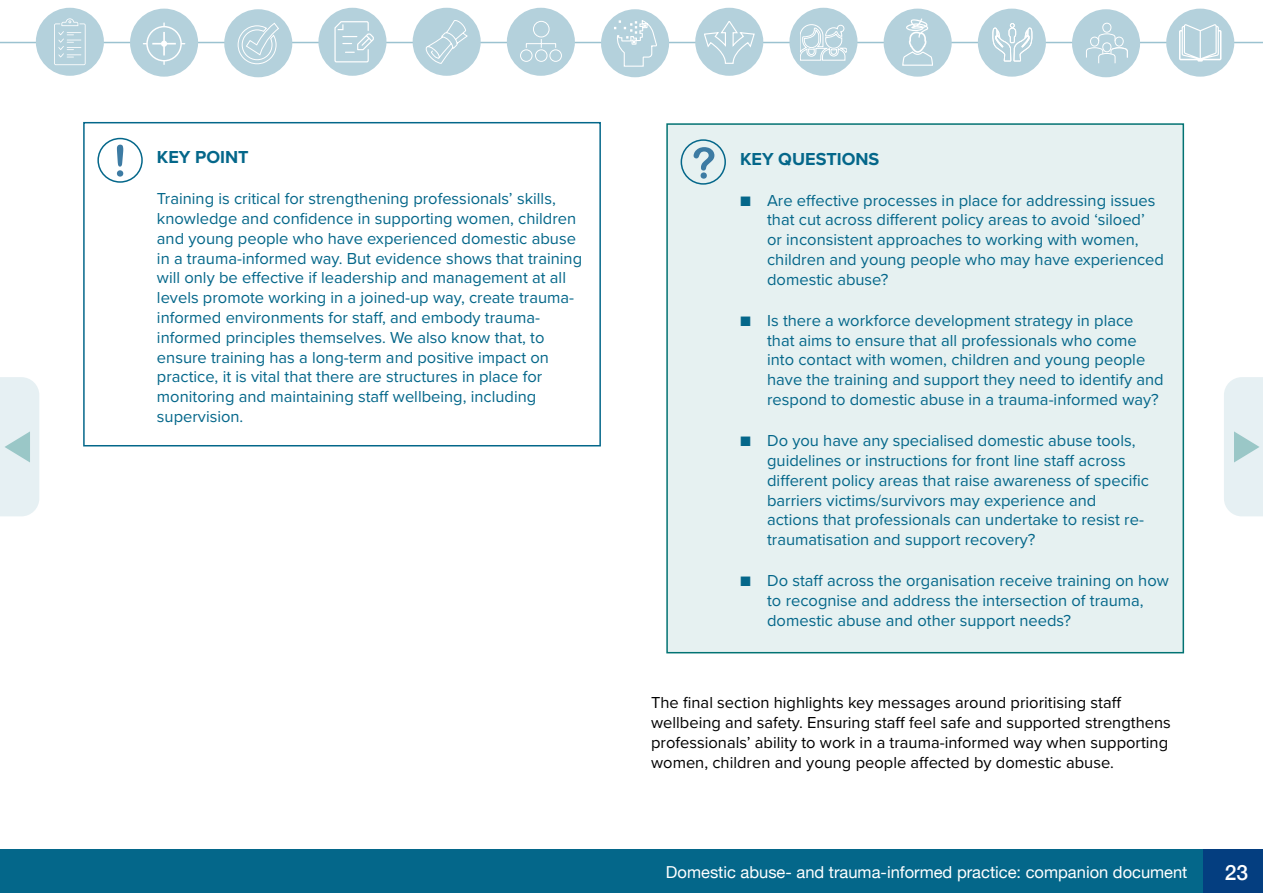
<style>
.page{position:relative;width:1263px;height:893px;background:#fff}
.page>*{position:absolute;margin:0;border:0;box-sizing:border-box;transform-origin:0 0}
.t1{font:500 21px "Helvetica Neue";color:#fff}
.box_heading{font:700 18px "Proxima Nova";color:#04678a}
.box_text{font:16.5px/19.8px "Proxima Nova";color:#04678a}
.body_text{font:16.5px/19.8px "Proxima Nova";color:#000}
.t2{font:16.5px "Helvetica Neue";color:#fff}
</style>
<div class="page">
<div style="left:0;top:849px;width:1203px;height:44px;background:#04678a"></div>
<div style="left:1203px;top:849px;width:60px;height:44px;background:#043e80"></div>
<hr style="left:0;top:42px;width:1263px;height:1px;background:#9bc2d0">
<div style="left:83px;top:122px;width:518px;height:324px;border:2px solid #04678a"></div>
<svg style="left:117px;top:145px;width:6px;height:32px"></svg>
<div style="left:97px;top:138px;width:46px;height:45px;border:2px solid #04678a;border-radius:50%"></div>
<div style="left:667px;top:124px;width:516px;height:529px;background:#e6f1f1"></div>
<div style="left:666px;top:123px;width:518px;height:530px;border:2px solid #027373"></div>
<svg style="left:693px;top:147px;width:21px;height:32px"></svg>
<div style="left:681px;top:139px;width:45px;height:46px;border:2px solid #04678a;border-radius:50%"></div>
<svg style="left:1224px;top:377px;width:39px;height:139px;background:#e1edf0"></svg>
<svg style="left:0;top:377px;width:39px;height:139px;background:#e1edf0"></svg>
<div style="left:130px;top:9px;width:68px;height:68px;background:#b4d1dc;border-radius:50%"></div>
<svg style="left:143px;top:22px;width:42px;height:43px"></svg>
<div style="left:224px;top:9px;width:68px;height:68px;background:#b4d1dc;border-radius:50%"></div>
<svg style="left:237px;top:22px;width:42px;height:43px"></svg>
<div style="left:318px;top:8px;width:68px;height:68px;background:#b4d1dc;border-radius:50%"></div>
<svg style="left:334px;top:21px;width:40px;height:42px"></svg>
<div style="left:413px;top:8px;width:68px;height:68px;background:#b4d1dc;border-radius:50%"></div>
<svg style="left:425px;top:20px;width:43px;height:44px"></svg>
<div style="left:507px;top:8px;width:68px;height:68px;background:#b4d1dc;border-radius:50%"></div>
<div style="left:533px;top:21px;width:17px;height:16px;border:1px solid #fff;border-radius:50%"></div>
<div style="left:535px;top:49px;width:12px;height:13px;border:1px solid #fff;border-radius:50%"></div>
<div style="left:549px;top:49px;width:13px;height:13px;border:1px solid #fff;border-radius:50%"></div>
<svg style="left:525px;top:39px;width:17px;height:9px"></svg>
<div style="left:541px;top:43px;width:15px;height:5px;border:1px solid #fff"></div>
<div style="left:520px;top:49px;width:12px;height:13px;border:1px solid #fff;border-radius:50%"></div>
<div style="left:601px;top:9px;width:68px;height:68px;background:#b4d1dc;border-radius:50%"></div>
<svg style="left:614px;top:20px;width:42px;height:46px"></svg>
<div style="left:695px;top:8px;width:68px;height:68px;background:#b4d1dc;border-radius:50%"></div>
<svg style="left:704px;top:21px;width:50px;height:42px"></svg>
<div style="left:789px;top:8px;width:68px;height:68px;background:#b4d1dc;border-radius:50%"></div>
<svg style="left:800px;top:25px;width:47px;height:35px"></svg>
<div style="left:884px;top:9px;width:68px;height:68px;background:#b4d1dc;border-radius:50%"></div>
<svg style="left:903px;top:18px;width:29px;height:47px"></svg>
<div style="left:978px;top:9px;width:68px;height:68px;background:#b4d1dc;border-radius:50%"></div>
<svg style="left:992px;top:23px;width:41px;height:39px"></svg>
<div style="left:1072px;top:9px;width:68px;height:68px;background:#b4d1dc;border-radius:50%"></div>
<div style="left:1102px;top:23px;width:9px;height:10px;border:1px solid #fff;border-radius:50%"></div>
<svg style="left:1086px;top:33px;width:42px;height:31px"></svg>
<div style="left:1102px;top:42px;width:9px;height:10px;border:1px solid #fff;border-radius:50%"></div>
<div style="left:1166px;top:9px;width:68px;height:68px;background:#b4d1dc;border-radius:50%"></div>
<svg style="left:1179px;top:24px;width:42px;height:38px"></svg>
<div style="left:36px;top:8px;width:68px;height:68px;background:#b4d1dc;border-radius:50%"></div>
<svg style="left:54px;top:18px;width:32px;height:47px"></svg>
<h3 class="box_heading" style="left:157px;top:144px;width:93px">KEY POINT</h3>
<p class="box_text" style="left:157px;top:188px;width:427px">Training is critical for strengthening professionals’ skills, knowledge and confidence in supporting women, children and young people who have experienced domestic abuse in a trauma-informed way. But evidence shows that training will only be effective if leadership and management at all levels promote working in a joined-up way, create trauma&shy;informed environments for staff, and embody trauma&shy;informed principles themselves. We also know that, to ensure training has a long-term and positive impact on practice, it is vital that there are structures in place for monitoring and maintaining staff wellbeing, including supervision.</p>
<h3 class="box_heading" style="left:740px;top:145px;width:141px">KEY QUESTIONS</h3>
<p class="box_text" style="left:767px;top:189px;width:398px;text-indent:-27px">■ Are effective processes in place for addressing issues that cut across different policy areas to avoid ‘siloed’<br>or inconsistent approaches to working with women, children and young people who may have experienced domestic abuse?</p>
<p class="box_text" style="left:767px;top:310px;width:398px;text-indent:-27px">■ Is there a workforce development strategy in place that aims to ensure that all professionals who come into contact with women, children and young people have the training and support they need to identify and respond to domestic abuse in a trauma-informed way?</p>
<p class="box_text" style="left:767px;top:430px;width:383px;text-indent:-27px">■ Do you have any specialised domestic abuse tools, guidelines or instructions for front line staff across different policy areas that raise awareness of specific barriers victims/survivors may experience and actions that professionals can undertake to resist re&shy;traumatisation and support recovery?</p>
<p class="box_text" style="left:767px;top:570px;width:403px;text-indent:-27px">■ Do staff across the organisation receive training on how to recognise and address the intersection of trauma, domestic abuse and other support needs?</p>
<p class="body_text" style="left:651px;top:692px;width:521px">The final section highlights key messages around prioritising staff wellbeing and safety. Ensuring staff feel safe and supported strengthens professionals’ ability to work in a trauma-informed way when supporting women, children and young people affected by domestic abuse.</p>
<p class="t2" style="left:666px;top:860px;width:523px">Domestic abuse- and trauma-informed practice: companion document</p>
<p class="t1" style="left:1225px;top:856px;width:25px">23</p>
</div>
